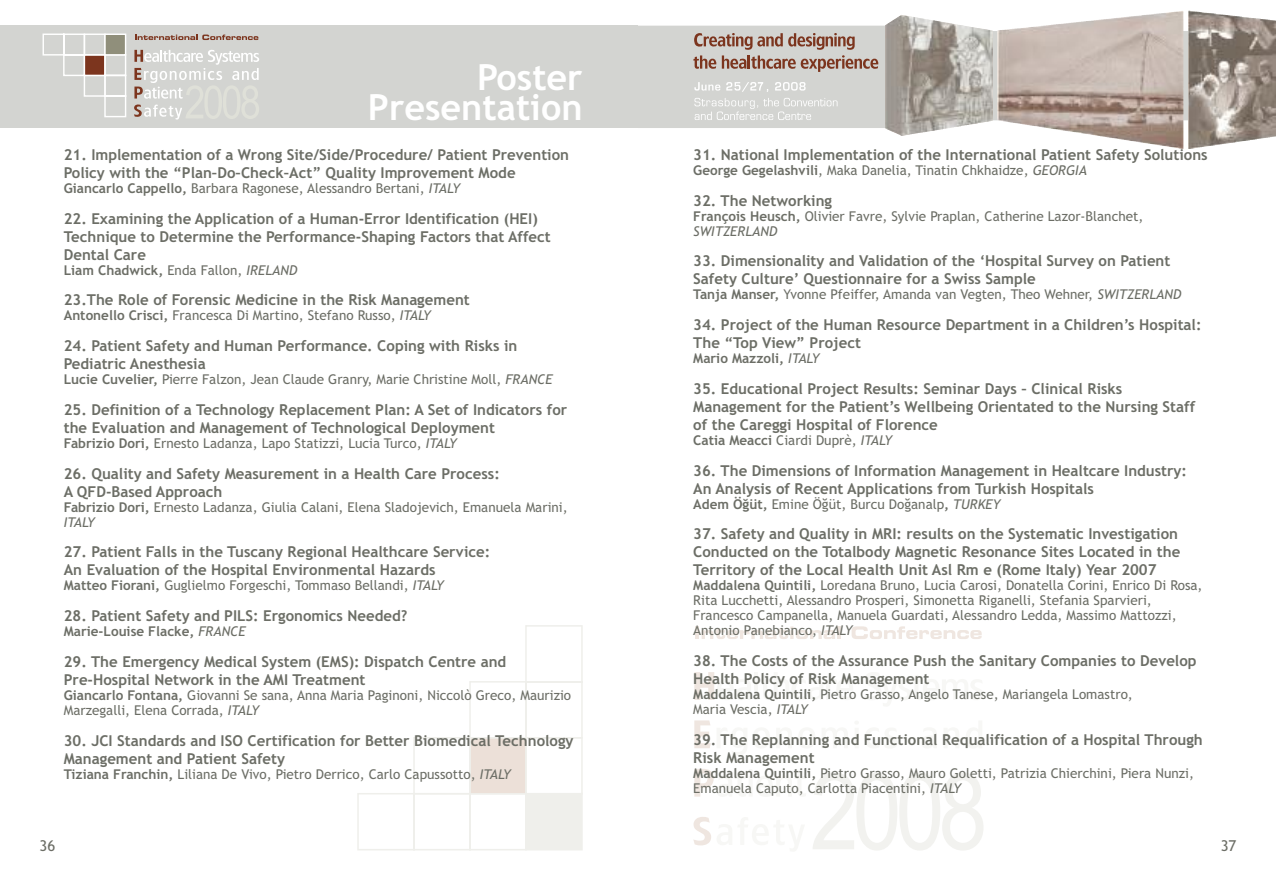
<style>
.page{position:relative;width:1276px;height:893px;background:#fff}
.page>*{position:absolute;margin:0;border:0;box-sizing:border-box;transform-origin:0 0}
.t1{font:700 36px/30px "Trebuchet MS";color:#fff;text-align:right}
.t2{font:15px/18px "Trebuchet MS Bold OTF";color:#6c6e66}
.t3{font:15px "Trebuchet MS";color:#6c6e66}
.t4{font:13.5px/15px "Trebuchet MS";color:#6c6e66}
.t5{font:13.5px "Trebuchet MS Bold OTF";color:#6c6e66}
.s1{font-family:"Trebuchet MS Bold OTF"}
.s2{font-style:italic}
.s3{font-family:"Trebuchet MS"}
.s4{font-family:"Trebuchet MS";font-style:italic}
</style>
<div class="page">
<div style="left:0;top:26px;width:638px;height:102px;background:#d3d4d1"></div>
<svg style="left:357px;top:625px;width:226px;height:225px"></svg>
<svg style="left:638px;top:26px;width:549px;height:102px;background:#c7bfb9"></svg>
<hr style="left:695px;top:626px;width:4px;height:13px;background:#efe6e0">
<svg style="left:701px;top:626px;width:134px;height:13px"></svg>
<hr style="left:837px;top:626px;width:4px;height:13px;background:#efe6e0">
<svg style="left:851px;top:626px;width:130px;height:13px"></svg>
<svg style="left:693px;top:817px;width:18px;height:29px"></svg>
<svg style="left:694px;top:769px;width:20px;height:28px"></svg>
<svg style="left:694px;top:720px;width:17px;height:28px"></svg>
<svg style="left:694px;top:672px;width:20px;height:28px"></svg>
<hr style="left:754px;top:672px;width:4px;height:28px;background:#f7f7f5">
<svg style="left:813px;top:773px;width:170px;height:77px"></svg>
<svg style="left:43px;top:34px;width:84px;height:84px"></svg>
<div style="left:105px;top:34px;width:21px;height:21px;background:#908f7b"></div>
<div style="left:104px;top:34px;width:22px;height:22px;border:1px solid #fff"></div>
<svg style="left:135px;top:35px;width:123px;height:5px"></svg>
<svg style="left:134px;top:50px;width:125px;height:70px"></svg>
<svg style="left:693px;top:33px;width:185px;height:39px;background:#bba89f"></svg>
<svg style="left:694px;top:98px;width:143px;height:22px;background:#dadbd8"></svg>
<svg style="left:694px;top:82px;width:26px;height:9px"></svg>
<svg style="left:775px;top:82px;width:30px;height:9px"></svg>
<svg style="left:726px;top:82px;width:42px;height:10px"></svg>
<img style="left:885px;top:15px;width:107px;height:107px">
<img style="left:1188px;top:11px;width:88px;height:134px">
<img style="left:997px;top:12px;width:176px;height:22px">
<h1 class="t1" style="left:368px;top:63px;width:216px">Poster<br>Presentation</h1>
<p class="t2" style="left:64px;top:146px;width:507px">21. Implementation of a Wrong Site/Side/Procedure/ Patient Prevention<br>Policy with the “Plan–Do–Check–Act” Quality Improvement Mode</p>
<p class="t4" style="left:64px;top:181px;width:398px"><span class="s1">Giancarlo Cappello,</span> Barbara Ragonese, Alessandro Bertani, <span class="s2">ITALY</span></p>
<p class="t2" style="left:64px;top:209px;width:488px">22. Examining the Application of a Human-Error Identification (HEI)<br>Technique to Determine the Performance-Shaping Factors that Affect<br>Dental Care</p>
<p class="t5" style="left:64px;top:262px;width:235px">Liam Chadwick, <span class="s3">Enda Fallon,</span> <span class="s4">IRELAND</span></p>
<p class="t2" style="left:64px;top:291px;width:407px">23.The Role of Forensic Medicine in the Risk Management</p>
<p class="t4" style="left:64px;top:308px;width:369px"><span class="s1">Antonello Crisci,</span> Francesca Di Martino, Stefano Russo, <span class="s2">ITALY</span></p>
<p class="t2" style="left:64px;top:337px;width:455px">24. Patient Safety and Human Performance. Coping with Risks in<br>Pediatric Anesthesia</p>
<p class="t4" style="left:64px;top:372px;width:490px"><span class="s1">Lucie Cuvelier,</span> Pierre Falzon, Jean Claude Granry, Marie Christine Moll, <span class="s2">FRANCE</span></p>
<p class="t2" style="left:64px;top:401px;width:505px">25. Definition of a Technology Replacement Plan: A Set of Indicators for the Evaluation and Management of Technological Deployment</p>
<p class="t4" style="left:64px;top:436px;width:395px"><span class="s1">Fabrizio Dori,</span> Ernesto Ladanza, Lapo Statizzi, Lucia Turco, <span class="s2">ITALY</span></p>
<p class="t2" style="left:64px;top:464px;width:437px">26. Quality and Safety Measurement in a Health Care Process:<br>A QFD-Based Approach</p>
<p class="t4" style="left:64px;top:500px;width:505px"><span class="s1">Fabrizio Dori,</span> Ernesto Ladanza, Giulia Calani, Elena Sladojevich, Emanuela Marini,<br><span class="s2">ITALY</span></p>
<p class="t2" style="left:64px;top:543px;width:428px">27. Patient Falls in the Tuscany Regional Healthcare Service:<br>An Evaluation of the Hospital Environmental Hazards</p>
<p class="t4" style="left:64px;top:578px;width:382px"><span class="s1">Matteo Fiorani,</span> Guglielmo Forgeschi, Tommaso Bellandi, <span class="s2">ITALY</span></p>
<p class="t2" style="left:64px;top:607px;width:345px">28. Patient Safety and PILS: Ergonomics Needed?</p>
<p class="t5" style="left:64px;top:624px;width:183px">Marie-Louise Flacke, <span class="s4">FRANCE</span></p>
<p class="t2" style="left:64px;top:653px;width:444px">29. The Emergency Medical System (EMS): Dispatch Centre and<br>Pre-Hospital Network in the AMI Treatment</p>
<p class="t4" style="left:64px;top:688px;width:509px"><span class="s1">Giancarlo Fontana,</span> Giovanni Se sana, Anna Maria Paginoni, Niccolò Greco, Maurizio<br>Marzegalli, Elena Corrada, <span class="s2">ITALY</span></p>
<p class="t2" style="left:64px;top:732px;width:511px">30. JCI Standards and ISO Certification for Better Biomedical Technology<br>Management and Patient Safety</p>
<p class="t4" style="left:64px;top:767px;width:449px"><span class="s1">Tiziana Franchin,</span> Liliana De Vivo, Pietro Derrico, Carlo Capussotto, <span class="s2">ITALY</span></p>
<p class="t3" style="left:40px;top:837px;width:17px">36</p>
<p class="t2" style="left:693px;top:146px;width:516px">31. National Implementation of the International Patient Safety Solutions</p>
<p class="t4" style="left:693px;top:163px;width:395px"><span class="s1">George Gegelashvili</span>, Maka Danelia, Tinatin Chkhaidze, <span class="s2">GEORGIA</span></p>
<p class="t2" style="left:693px;top:191px;width:140px">32. The Networking</p>
<p class="t4" style="left:693px;top:208px;width:451px"><span class="s1">François Heusch,</span> Olivier Favre, Sylvie Praplan, Catherine Lazor-Blanchet,<br><span class="s2">SWITZERLAND</span></p>
<p class="t2" style="left:693px;top:252px;width:478px">33. Dimensionality and Validation of the ‘Hospital Survey on Patient<br>Safety Culture’ Questionnaire for a Swiss Sample</p>
<p class="t4" style="left:693px;top:287px;width:490px"><span class="s1">Tanja Manser,</span> Yvonne Pfeiffer, Amanda van Vegten, Theo Wehner, <span class="s2">SWITZERLAND</span></p>
<p class="t2" style="left:693px;top:316px;width:510px">34. Project of the Human Resource Department in a Children’s Hospital:<br>The “Top View” Project</p>
<p class="t5" style="left:693px;top:351px;width:128px">Mario Mazzoli, <span class="s4">ITALY</span></p>
<p class="t2" style="left:693px;top:380px;width:503px">35. Educational Project Results: Seminar Days – Clinical Risks<br>Management for the Patient’s Wellbeing Orientated to the Nursing Staff of the Careggi Hospital of Florence</p>
<p class="t4" style="left:693px;top:433px;width:200px"><span class="s1">Catia Meacci</span> Ciardi Duprè, <span class="s2">ITALY</span></p>
<p class="t2" style="left:693px;top:461px;width:495px">36. The Dimensions of Information Management in Healtcare Industry:<br>An Analysis of Recent Applications from Turkish Hospitals</p>
<p class="t4" style="left:693px;top:497px;width:309px"><span class="s1">Adem Öğüt,</span> Emine Öğüt, Burcu Doğanalp<span class="s1">,</span> <span class="s2">TURKEY</span></p>
<p class="t2" style="left:693px;top:525px;width:488px">37. Safety and Quality in MRI: results on the Systematic Investigation<br>Conducted on the Totalbody Magnetic Resonance Sites Located in the<br>Territory of the Local Health Unit Asl Rm e (Rome Italy) Year 2007</p>
<p class="t4" style="left:693px;top:578px;width:511px"><span class="s1">Maddalena Quintili,</span> Loredana Bruno, Lucia Carosi, Donatella Corini, Enrico Di Rosa, Rita Lucchetti, Alessandro Prosperi, Simonetta Riganelli, Stefania Sparvieri, Francesco Campanella, Manuela Guardati, Alessandro Ledda, Massimo Mattozzi, Antonio Panebianco, <span class="s2">ITALY</span></p>
<p class="t2" style="left:693px;top:652px;width:505px">38. The Costs of the Assurance Push the Sanitary Companies to Develop<br>Health Policy of Risk Management</p>
<p class="t4" style="left:693px;top:687px;width:441px"><span class="s1">Maddalena Quintili,</span> Pietro Grasso, Angelo Tanese, Mariangela Lomastro,<br>Maria Vescia, <span class="s2">ITALY</span></p>
<p class="t2" style="left:693px;top:731px;width:511px">39. The Replanning and Functional Requalification of a Hospital Through<br>Risk Management</p>
<p class="t4" style="left:693px;top:766px;width:502px"><span class="s1">Maddalena Quintili,</span> Pietro Grasso, Mauro Goletti, Patrizia Chierchini, Piera Nunzi,<br>Emanuela Caputo, Carlotta Piacentini, <span class="s2">ITALY</span></p>
<p class="t3" style="left:1220px;top:837px;width:17px">37</p>
</div>
